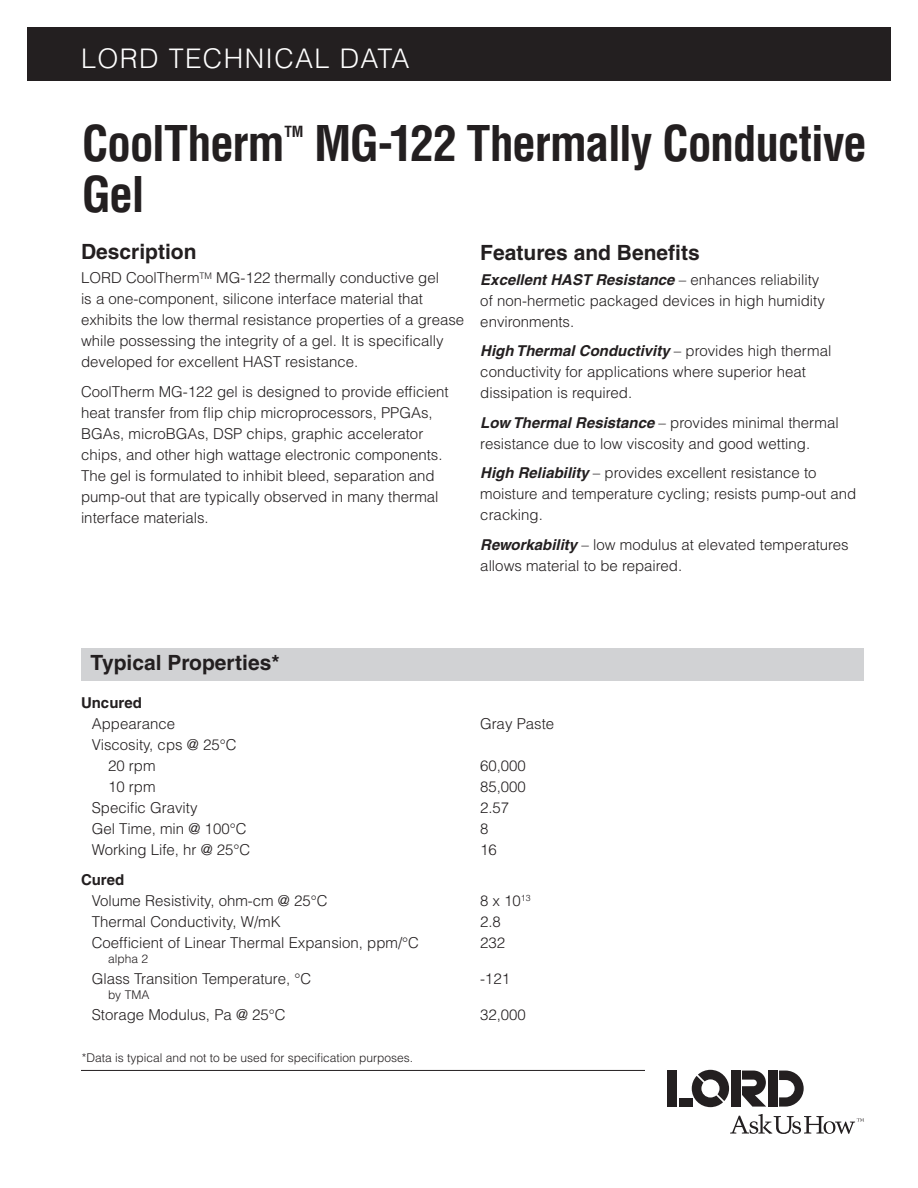
<style>
.page{position:relative;width:918px;height:1188px;background:#fff}
.page>*{position:absolute;margin:0;border:0;box-sizing:border-box;transform-origin:0 0}
.Headline{font:700 condensed 48px "Helvetica";letter-spacing:-.03em;color:#231f20}
.t1{font:300 27px "Helvetica";letter-spacing:.05em;color:#fff}
.Paragraph_Headline{font:700 21px "Helvetica";color:#231f20}
.Body_Copy{font:300 15px/21px "Helvetica";color:#231f20}
.Typical_Properties_T{font:300 15px "Helvetica";color:#231f20}
.Typical_Properties_T-2{font:700 15px "Helvetica";color:#231f20}
.Headline-2{font:700 condensed 15px "Helvetica";color:#231f20}
.Typical_Properties_T-3{font:300 12px "Helvetica";color:#231f20}
.s1{font-weight:700;font-style:italic}
</style>
<div class="page">
<hr style="left:81px;top:1070px;width:564px;height:1px;background:#231f20">
<svg style="left:692px;top:1070px;width:37px;height:37px"></svg>
<div style="left:668px;top:1071px;width:9px;height:36px;background:#231f20"></div>
<div style="left:731px;top:1071px;width:9px;height:36px;background:#231f20"></div>
<div style="left:768px;top:1071px;width:9px;height:36px;background:#231f20"></div>
<svg style="left:742px;top:1071px;width:24px;height:36px"></svg>
<div style="left:679px;top:1098px;width:13px;height:9px;background:#231f20"></div>
<svg style="left:779px;top:1071px;width:25px;height:36px"></svg>
<svg style="left:730px;top:1114px;width:134px;height:20px"></svg>
<div style="left:27px;top:27px;width:864px;height:54px;background:#231f20"></div>
<div style="left:81px;top:648px;width:783px;height:33px;background:#d1d2d4"></div>
<h2 class="t1" style="left:82px;top:41px;width:330px">LORD TECHNICAL DATA</h2>
<p class="Headline" style="left:82px;top:115px;width:205px">CoolTherm</p>
<p class="Headline-2" style="left:284px;top:122px;width:21px">TM</p>
<p class="Headline" style="left:314px;top:115px;width:555px">MG-122 Thermally Conductive</p>
<p class="Headline" style="left:82px;top:166px;width:65px">Gel</p>
<p class="Paragraph_Headline" style="left:480px;top:240px;width:221px">Features and Benefits</p>
<p class="Body_Copy" style="left:480px;top:268px;width:346px"><span class="s1">Excellent HAST Resistance</span> – enhances reliability of non-hermetic packaged devices in high humidity environments.</p>
<p class="Body_Copy" style="left:480px;top:340px;width:353px"><span class="s1">High Thermal Conductivity</span> – provides high thermal conductivity for applications where superior heat dissipation is required.</p>
<p class="Body_Copy" style="left:480px;top:412px;width:360px"><span class="s1">Low Thermal Resistance</span> – provides minimal thermal resistance due to low viscosity and good wetting.</p>
<p class="Body_Copy" style="left:480px;top:462px;width:377px"><span class="s1">High Reliability</span> – provides excellent resistance to moisture and temperature cycling; resists pump-out and cracking.</p>
<p class="Body_Copy" style="left:480px;top:534px;width:370px"><span class="s1">Reworkability</span> – low modulus at elevated temperatures allows material to be repaired.</p>
<p class="Paragraph_Headline" style="left:81px;top:239px;width:117px">Description</p>
<p class="Body_Copy" style="left:81px;top:267px;width:385px">LORD CoolTherm<sup>TM</sup> MG-122 thermally conductive gel<br>is a one-component, silicone interface material that exhibits the low thermal resistance properties of a grease while possessing the integrity of a gel. It is specifically developed for excellent HAST resistance.</p>
<p class="Body_Copy" style="left:81px;top:381px;width:369px">CoolTherm MG-122 gel is designed to provide efficient heat transfer from flip chip microprocessors, PPGAs, BGAs, microBGAs, DSP chips, graphic accelerator chips, and other high wattage electronic components.<br>The gel is formulated to inhibit bleed, separation and pump-out that are typically observed in many thermal interface materials.</p>
<p class="Paragraph_Headline" style="left:91px;top:650px;width:190px">Typical Properties*</p>
<p class="Typical_Properties_T-2" style="left:81px;top:693px;width:62px">Uncured</p>
<p class="Typical_Properties_T" style="left:92px;top:714px;width:85px">Appearance</p>
<p class="Typical_Properties_T" style="left:480px;top:714px;width:76px">Gray Paste</p>
<p class="Typical_Properties_T" style="left:92px;top:735px;width:146px">Viscosity, cps @ 25°C</p>
<p class="Typical_Properties_T" style="left:108px;top:756px;width:49px">20 rpm</p>
<p class="Typical_Properties_T" style="left:480px;top:756px;width:47px">60,000</p>
<p class="Typical_Properties_T" style="left:108px;top:777px;width:49px">10 rpm</p>
<p class="Typical_Properties_T" style="left:480px;top:777px;width:47px">85,000</p>
<p class="Typical_Properties_T" style="left:92px;top:798px;width:107px">Specific Gravity</p>
<p class="Typical_Properties_T" style="left:480px;top:798px;width:31px">2.57</p>
<p class="Typical_Properties_T" style="left:92px;top:819px;width:156px">Gel Time, min @ 100°C</p>
<p class="Typical_Properties_T" style="left:480px;top:819px;width:10px">8</p>
<p class="Typical_Properties_T" style="left:92px;top:840px;width:160px">Working Life, hr @ 25°C</p>
<p class="Typical_Properties_T" style="left:480px;top:840px;width:18px">16</p>
<p class="Typical_Properties_T-2" style="left:81px;top:870px;width:45px">Cured</p>
<p class="Typical_Properties_T" style="left:92px;top:891px;width:237px">Volume Resistivity, ohm-cm @ 25°C</p>
<p class="Typical_Properties_T" style="left:480px;top:891px;width:52px">8 x 10<sup>13</sup></p>
<p class="Typical_Properties_T" style="left:92px;top:912px;width:190px">Thermal Conductivity, W/mK</p>
<p class="Typical_Properties_T" style="left:480px;top:912px;width:22px">2.8</p>
<p class="Typical_Properties_T" style="left:92px;top:933px;width:329px">Coefficient of Linear Thermal Expansion, ppm/°C</p>
<p class="Typical_Properties_T" style="left:480px;top:933px;width:27px">232</p>
<p class="Typical_Properties_T-3" style="left:108px;top:951px;width:42px">alpha 2</p>
<p class="Typical_Properties_T" style="left:92px;top:969px;width:221px">Glass Transition Temperature, °C</p>
<p class="Typical_Properties_T" style="left:480px;top:969px;width:32px">-121</p>
<p class="Typical_Properties_T-3" style="left:108px;top:987px;width:43px">by TMA</p>
<p class="Typical_Properties_T" style="left:92px;top:1005px;width:195px">Storage Modulus, Pa @ 25°C</p>
<p class="Typical_Properties_T" style="left:480px;top:1005px;width:47px">32,000</p>
<p class="Typical_Properties_T-3" style="left:82px;top:1051px;width:333px">*Data is typical and not to be used for specification purposes.</p>
</div>
